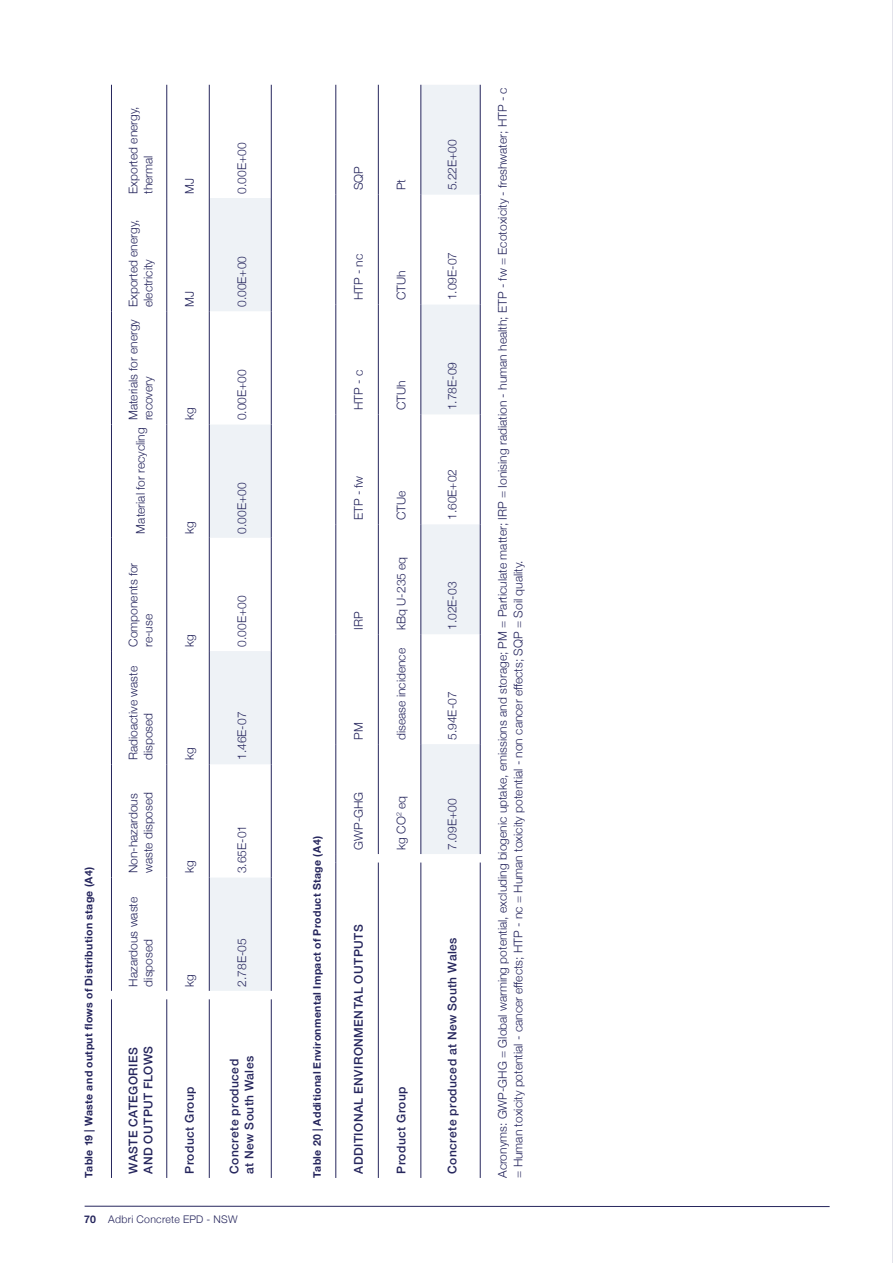
<style>
.page{position:relative;width:893px;height:1263px;background:#fff}
.page>*{position:absolute;margin:0;border:0;box-sizing:border-box;transform-origin:0 0}
.t1{font:300 12px/15px "Helvetica Neue";color:#26265d}
.t2{font:500 12px/15px "Helvetica Neue";letter-spacing:.035em;color:#26265d}
.t3{font:700 10.5px "Helvetica Neue";letter-spacing:.035em;color:#26265d}
.t4{font:300 10.5px "Helvetica Neue";letter-spacing:.025em;color:#26265d}
.s1{font-weight:700}
</style>
<div class="page">
<svg style="left:892px;top:0;width:1px;height:1263px"></svg>
<hr style="left:85px;top:1206px;width:745px;height:1px;background:#26265d">
<svg style="left:210px;top:198px;width:61px;height:793px;fill:#eef2f6"></svg>
<hr style="left:166px;top:877px;width:1px;height:114px;background:#26265d">
<hr style="left:166px;top:764px;width:1px;height:113px;background:#26265d">
<hr style="left:166px;top:651px;width:1px;height:113px;background:#26265d">
<hr style="left:166px;top:538px;width:1px;height:113px;background:#26265d">
<hr style="left:166px;top:424px;width:1px;height:114px;background:#26265d">
<hr style="left:166px;top:311px;width:1px;height:113px;background:#26265d">
<hr style="left:166px;top:198px;width:1px;height:113px;background:#26265d">
<hr style="left:166px;top:85px;width:1px;height:113px;background:#26265d">
<hr style="left:209px;top:877px;width:1px;height:114px;background:#26265d">
<hr style="left:209px;top:764px;width:1px;height:113px;background:#26265d">
<hr style="left:209px;top:651px;width:1px;height:113px;background:#26265d">
<hr style="left:209px;top:538px;width:1px;height:113px;background:#26265d">
<hr style="left:209px;top:424px;width:1px;height:114px;background:#26265d">
<hr style="left:209px;top:311px;width:1px;height:113px;background:#26265d">
<hr style="left:209px;top:198px;width:1px;height:113px;background:#26265d">
<hr style="left:209px;top:85px;width:1px;height:113px;background:#26265d">
<hr style="left:271px;top:999px;width:1px;height:179px;background:#26265d">
<hr style="left:271px;top:877px;width:1px;height:114px;background:#26265d">
<hr style="left:271px;top:764px;width:1px;height:113px;background:#26265d">
<hr style="left:271px;top:651px;width:1px;height:113px;background:#26265d">
<hr style="left:271px;top:538px;width:1px;height:113px;background:#26265d">
<hr style="left:271px;top:424px;width:1px;height:114px;background:#26265d">
<hr style="left:271px;top:311px;width:1px;height:113px;background:#26265d">
<hr style="left:271px;top:198px;width:1px;height:113px;background:#26265d">
<hr style="left:271px;top:85px;width:1px;height:113px;background:#26265d">
<hr style="left:111px;top:877px;width:1px;height:114px;background:#26265d">
<hr style="left:111px;top:764px;width:1px;height:113px;background:#26265d">
<hr style="left:111px;top:651px;width:1px;height:113px;background:#26265d">
<hr style="left:111px;top:538px;width:1px;height:113px;background:#26265d">
<hr style="left:111px;top:424px;width:1px;height:114px;background:#26265d">
<hr style="left:111px;top:311px;width:1px;height:113px;background:#26265d">
<hr style="left:111px;top:198px;width:1px;height:113px;background:#26265d">
<hr style="left:111px;top:85px;width:1px;height:113px;background:#26265d">
<hr style="left:209px;top:999px;width:1px;height:179px;background:#26265d">
<hr style="left:111px;top:999px;width:1px;height:179px;background:#26265d">
<hr style="left:166px;top:999px;width:1px;height:179px;background:#26265d">
<svg style="left:421px;top:85px;width:59px;height:769px;fill:#eef2f6"></svg>
<hr style="left:378px;top:744px;width:1px;height:110px;background:#26265d">
<hr style="left:378px;top:634px;width:1px;height:110px;background:#26265d">
<hr style="left:378px;top:524px;width:1px;height:110px;background:#26265d">
<hr style="left:378px;top:414px;width:1px;height:110px;background:#26265d">
<hr style="left:378px;top:305px;width:1px;height:109px;background:#26265d">
<hr style="left:378px;top:195px;width:1px;height:110px;background:#26265d">
<hr style="left:378px;top:85px;width:1px;height:110px;background:#26265d">
<hr style="left:420px;top:744px;width:1px;height:110px;background:#26265d">
<hr style="left:420px;top:634px;width:1px;height:110px;background:#26265d">
<hr style="left:420px;top:524px;width:1px;height:110px;background:#26265d">
<hr style="left:420px;top:414px;width:1px;height:110px;background:#26265d">
<hr style="left:420px;top:305px;width:1px;height:109px;background:#26265d">
<hr style="left:420px;top:195px;width:1px;height:110px;background:#26265d">
<hr style="left:420px;top:85px;width:1px;height:110px;background:#26265d">
<hr style="left:480px;top:862px;width:1px;height:316px;background:#26265d">
<hr style="left:480px;top:744px;width:1px;height:110px;background:#26265d">
<hr style="left:480px;top:634px;width:1px;height:110px;background:#26265d">
<hr style="left:480px;top:524px;width:1px;height:110px;background:#26265d">
<hr style="left:480px;top:414px;width:1px;height:110px;background:#26265d">
<hr style="left:480px;top:305px;width:1px;height:109px;background:#26265d">
<hr style="left:480px;top:195px;width:1px;height:110px;background:#26265d">
<hr style="left:480px;top:85px;width:1px;height:110px;background:#26265d">
<hr style="left:335px;top:744px;width:1px;height:110px;background:#26265d">
<hr style="left:335px;top:634px;width:1px;height:110px;background:#26265d">
<hr style="left:335px;top:524px;width:1px;height:110px;background:#26265d">
<hr style="left:335px;top:414px;width:1px;height:110px;background:#26265d">
<hr style="left:335px;top:305px;width:1px;height:109px;background:#26265d">
<hr style="left:335px;top:195px;width:1px;height:110px;background:#26265d">
<hr style="left:335px;top:85px;width:1px;height:110px;background:#26265d">
<hr style="left:335px;top:862px;width:1px;height:316px;background:#26265d">
<hr style="left:420px;top:862px;width:1px;height:316px;background:#26265d">
<hr style="left:378px;top:862px;width:1px;height:316px;background:#26265d">
<p class="t3" style="left:81px;top:1178px;width:312px;rotate:-90deg">Table 19 | Waste and output flows of Distribution stage (A4)</p>
<p class="t1" style="left:125px;top:194px;width:89px;rotate:-90deg">Exported energy, thermal</p>
<p class="t1" style="left:125px;top:307px;width:89px;rotate:-90deg">Exported energy, electricity</p>
<p class="t1" style="left:125px;top:420px;width:103px;rotate:-90deg">Materials for energy recovery</p>
<p class="t1" style="left:132px;top:533px;width:107px;rotate:-90deg">Material for recycling</p>
<p class="t1" style="left:125px;top:647px;width:86px;rotate:-90deg">Components for re-use</p>
<p class="t1" style="left:125px;top:760px;width:96px;rotate:-90deg">Radioactive waste disposed</p>
<p class="t1" style="left:125px;top:873px;width:83px;rotate:-90deg">Non-hazardous waste disposed</p>
<p class="t1" style="left:125px;top:986px;width:91px;rotate:-90deg">Hazardous waste disposed</p>
<p class="t2" style="left:125px;top:1174px;width:129px;rotate:-90deg">WASTE CATEGORIES<br>AND OUTPUT FLOWS</p>
<p class="t1" style="left:181px;top:194px;width:17px;rotate:-90deg">MJ</p>
<p class="t1" style="left:181px;top:307px;width:17px;rotate:-90deg">MJ</p>
<p class="t1" style="left:181px;top:420px;width:14px;rotate:-90deg">kg</p>
<p class="t1" style="left:181px;top:533px;width:14px;rotate:-90deg">kg</p>
<p class="t1" style="left:181px;top:647px;width:14px;rotate:-90deg">kg</p>
<p class="t1" style="left:181px;top:760px;width:14px;rotate:-90deg">kg</p>
<p class="t1" style="left:181px;top:873px;width:14px;rotate:-90deg">kg</p>
<p class="t1" style="left:181px;top:986px;width:14px;rotate:-90deg">kg</p>
<p class="t2" style="left:181px;top:1174px;width:89px;rotate:-90deg">Product Group</p>
<p class="t1" style="left:233px;top:194px;width:53px;rotate:-90deg">0.00E+00</p>
<p class="t1" style="left:233px;top:307px;width:53px;rotate:-90deg">0.00E+00</p>
<p class="t1" style="left:233px;top:420px;width:53px;rotate:-90deg">0.00E+00</p>
<p class="t1" style="left:233px;top:533px;width:53px;rotate:-90deg">0.00E+00</p>
<p class="t1" style="left:233px;top:647px;width:53px;rotate:-90deg">0.00E+00</p>
<p class="t1" style="left:233px;top:760px;width:50px;rotate:-90deg">1.46E-07</p>
<p class="t1" style="left:233px;top:873px;width:50px;rotate:-90deg">3.65E-01</p>
<p class="t1" style="left:233px;top:986px;width:50px;rotate:-90deg">2.78E-05</p>
<p class="t2" style="left:226px;top:1174px;width:119px;rotate:-90deg">Concrete produced at New South Wales</p>
<p class="t4" style="left:84px;top:1211px;width:155px"><span class="s1">70</span> Adbri Concrete EPD - NSW</p>
<p class="t1" style="left:350px;top:190px;width:26px;rotate:-90deg">SQP</p>
<p class="t1" style="left:350px;top:300px;width:48px;rotate:-90deg">HTP - nc</p>
<p class="t1" style="left:350px;top:410px;width:42px;rotate:-90deg">HTP - c</p>
<p class="t1" style="left:350px;top:520px;width:46px;rotate:-90deg">ETP - fw</p>
<p class="t1" style="left:350px;top:630px;width:20px;rotate:-90deg">IRP</p>
<p class="t3" style="left:309px;top:1178px;width:343px;rotate:-90deg">Table 20 | Additional Environmental Impact of Product Stage (A4)</p>
<p class="t1" style="left:350px;top:740px;width:19px;rotate:-90deg">PM</p>
<p class="t1" style="left:350px;top:850px;width:60px;rotate:-90deg">GWP-GHG</p>
<p class="t2" style="left:350px;top:1174px;width:251px;rotate:-90deg">ADDITIONAL ENVIRONMENTAL OUTPUTS</p>
<p class="t1" style="left:393px;top:190px;width:13px;rotate:-90deg">Pt</p>
<p class="t1" style="left:393px;top:300px;width:31px;rotate:-90deg">CTUh</p>
<p class="t1" style="left:393px;top:410px;width:31px;rotate:-90deg">CTUh</p>
<p class="t1" style="left:393px;top:520px;width:31px;rotate:-90deg">CTUe</p>
<p class="t1" style="left:393px;top:630px;width:75px;rotate:-90deg">kBq U-235 eq</p>
<p class="t1" style="left:393px;top:740px;width:93px;rotate:-90deg">disease incidence</p>
<p class="t1" style="left:393px;top:850px;width:55px;rotate:-90deg">kg CO<sup>2</sup> eq</p>
<p class="t2" style="left:393px;top:1174px;width:89px;rotate:-90deg">Product Group</p>
<p class="t1" style="left:444px;top:190px;width:53px;rotate:-90deg">5.22E+00</p>
<p class="t1" style="left:444px;top:300px;width:50px;rotate:-90deg">1.09E-07</p>
<p class="t1" style="left:444px;top:410px;width:50px;rotate:-90deg">1.78E-09</p>
<p class="t1" style="left:444px;top:520px;width:53px;rotate:-90deg">1.60E+02</p>
<p class="t1" style="left:444px;top:630px;width:50px;rotate:-90deg">1.02E-03</p>
<p class="t1" style="left:444px;top:740px;width:50px;rotate:-90deg">5.94E-07</p>
<p class="t1" style="left:444px;top:850px;width:53px;rotate:-90deg">7.09E+00</p>
<p class="t2" style="left:444px;top:1174px;width:238px;rotate:-90deg">Concrete produced at New South Wales</p>
<p class="t1" style="left:494px;top:1178px;width:1092px;line-height:15.9px;rotate:-90deg">Acronyms: GWP-GHG = Global warming potential, excluding biogenic uptake, emissions and storage; PM = Particulate matter; IRP = Ionising radiation - human health; ETP - fw = Ecotoxicity - freshwater; HTP - c = Human toxicity potential - cancer effects; HTP - nc = Human toxicity potential - non cancer effects; SQP = Soil quality.</p>
</div>
